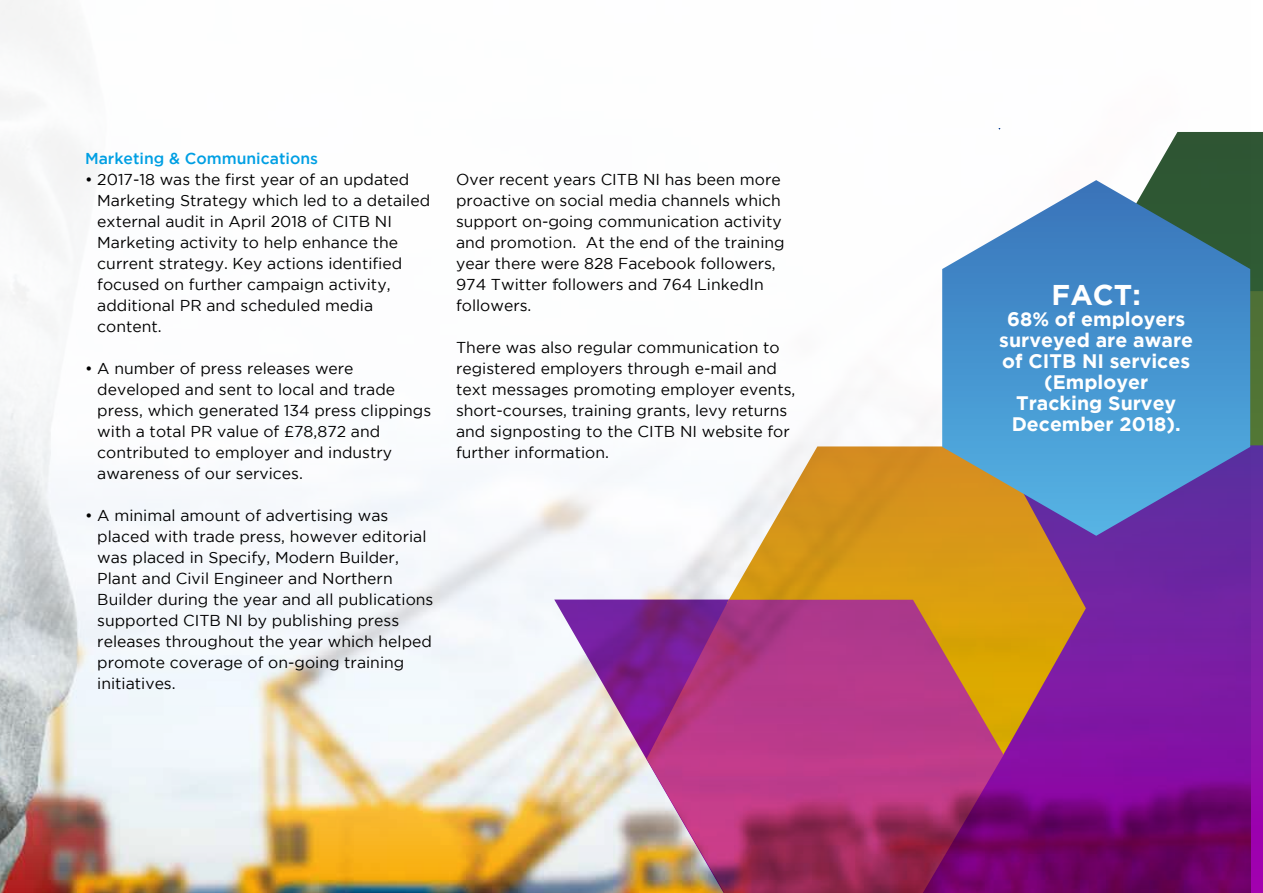
<style>
.page{position:relative;width:1263px;height:893px;background:#fff}
.page>*{position:absolute;margin:0;border:0;box-sizing:border-box;transform-origin:0 0}
.t1{font:700 28.5px "Gotham";color:#fff}
.t2{font:700 19.5px/21px "Gotham";color:#fff;text-align:center}
.t3{font:15.75px/21px "Gotham";color:#000}
.t4{font:500 15.75px "Gotham";color:#009fe3}
</style>
<div class="page">
<img style="left:0;top:0;width:554px;height:893px">
<svg style="left:554px;top:128px;width:709px;height:765px"></svg>
<svg style="left:727px;top:446px;width:359px;height:314px;background:#cd9146"></svg>
<svg style="left:646px;top:600px;width:358px;height:293px;background:#ac3e75"></svg>
<svg style="left:1250px;top:291px;width:13px;height:154px;background:#4f7337"></svg>
<svg style="left:1087px;top:132px;width:176px;height:159px"></svg>
<svg style="left:942px;top:180px;width:308px;height:356px;background:#5b8fbc"></svg>
<p class="t4" style="left:85px;top:150px;width:234px">Marketing &amp; Communications</p>
<p class="t3" style="left:97px;top:168px;width:334px;text-indent:-12px">• 2017-18 was the first year of an updated Marketing Strategy which led to a detailed external audit in April 2018 of CITB NI Marketing activity to help enhance the current strategy. Key actions identified focused on further campaign activity, additional PR and scheduled media content.</p>
<p class="t3" style="left:97px;top:357px;width:335px;text-indent:-12px">• A number of press releases were developed and sent to local and trade press, which generated 134 press clippings with a total PR value of £78,872 and contributed to employer and industry awareness of our services.</p>
<p class="t3" style="left:97px;top:504px;width:338px;text-indent:-12px">• A minimal amount of advertising was placed with trade press, however editorial was placed in Specify, Modern Builder, Plant and Civil Engineer and Northern Builder during the year and all publications supported CITB NI by publishing press releases throughout the year which helped promote coverage of on-going training initiatives.</p>
<p class="t3" style="left:456px;top:168px;width:330px">Over recent years CITB NI has been more proactive on social media channels which support on-going communication activity and promotion. At the end of the training year there were 828 Facebook followers, 974 Twitter followers and 764 LinkedIn followers.</p>
<p class="t3" style="left:456px;top:336px;width:341px">There was also regular communication to registered employers through e-mail and text messages promoting employer events, short-courses, training grants, levy returns and signposting to the CITB NI website for further information.</p>
<h1 class="t1" style="left:1052px;top:279px;width:91px">FACT:</h1>
<p class="t2" style="left:999px;top:308px;width:195px">68% of employers surveyed are aware of CITB NI services (Employer<br>Tracking Survey<br>December 2018).</p>
</div>
